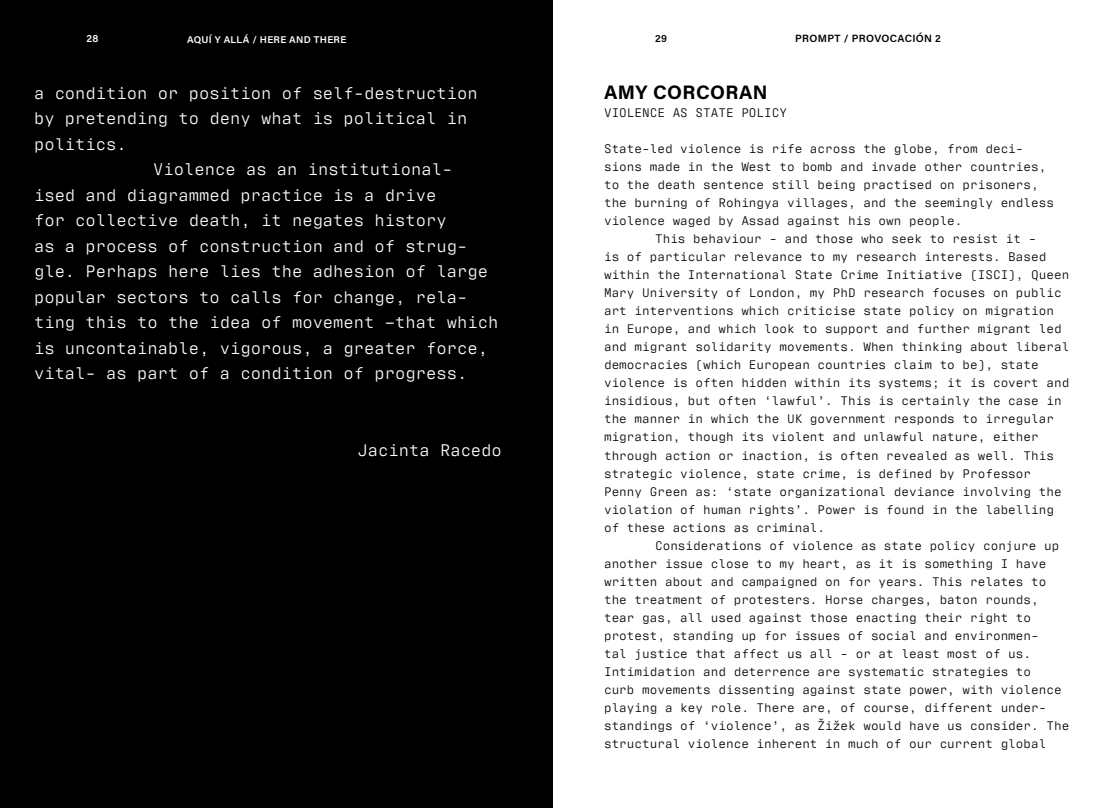
<style>
.page{position:relative;width:1106px;height:808px;background:#fff}
.page>*{position:absolute;margin:0;border:0;box-sizing:border-box;transform-origin:0 0}
.t1{font:700 19.5px "Acumin Pro";letter-spacing:.02em;color:#000}
.t2{font:17.25px "Antarctican Mono";color:#fff}
.t3{font:12.75px "Antarctican Mono";color:#000}
.t4{font:600 10.5px "Acumin Pro";letter-spacing:.03em;color:#000}
.t5{font:600 10.5px "Acumin Pro";color:#fff}
.t6{font:600 9.75px "Acumin Pro";letter-spacing:.035em;color:#fff}
</style>
<div class="page">
<div style="left:0;top:0;width:553px;height:808px;background:#000"></div>
<p class="t5" style="left:86px;top:31px;width:14px">28</p>
<p class="t6" style="left:187px;top:33px;width:161px">AQUÍ Y ALLÁ / HERE AND THERE</p>
<h2 class="t2" style="left:34px;top:80px;width:445px">a condition or position of self-destruction</h2>
<h2 class="t2" style="left:34px;top:106px;width:435px">by pretending to deny what is political in</h2>
<h2 class="t2" style="left:34px;top:131px;width:94px">politics.</h2>
<h2 class="t2" style="left:153px;top:157px;width:301px">Violence as an institutional-</h2>
<h2 class="t2" style="left:34px;top:182px;width:404px">ised and diagrammed practice is a drive</h2>
<h2 class="t2" style="left:34px;top:208px;width:414px">for collective death, it negates history</h2>
<h2 class="t2" style="left:34px;top:233px;width:435px">as a process of construction and of strug-</h2>
<h2 class="t2" style="left:34px;top:259px;width:455px">gle. Perhaps here lies the adhesion of large</h2>
<h2 class="t2" style="left:34px;top:284px;width:431px">popular sectors to calls for change, rela-</h2>
<h2 class="t2" style="left:34px;top:310px;width:466px">ting this to the idea of movement –that which</h2>
<h2 class="t2" style="left:34px;top:335px;width:455px">is uncontainable, vigorous, a greater force,</h2>
<h2 class="t2" style="left:34px;top:361px;width:435px">vital- as part of a condition of progress.</h2>
<h2 class="t2" style="left:357px;top:437px;width:146px">Jacinta Racedo</h2>
<p class="t4" style="left:655px;top:31px;width:13px">29</p>
<p class="t4" style="left:795px;top:31px;width:147px">PROMPT / PROVOCACIÓN 2</p>
<h1 class="t1" style="left:604px;top:79px;width:165px">AMY CORCORAN</h1>
<p class="t3" style="left:604px;top:104px;width:184px">VIOLENCE AS STATE POLICY</p>
<p class="t3" style="left:604px;top:140px;width:421px">State-led violence is rife across the globe, from deci-</p>
<p class="t3" style="left:604px;top:158px;width:444px">sions made in the West to bomb and invade other countries,</p>
<p class="t3" style="left:604px;top:176px;width:436px">to the death sentence still being practised on prisoners,</p>
<p class="t3" style="left:604px;top:194px;width:451px">the burning of Rohingya villages, and the seemingly endless</p>
<p class="t3" style="left:604px;top:212px;width:360px">violence waged by Assad against his own people.</p>
<p class="t3" style="left:655px;top:230px;width:383px">This behaviour - and those who seek to resist it -</p>
<p class="t3" style="left:604px;top:248px;width:444px">is of particular relevance to my research interests. Based</p>
<p class="t3" style="left:604px;top:266px;width:467px">within the International State Crime Initiative (ISCI), Queen</p>
<p class="t3" style="left:604px;top:284px;width:459px">Mary University of London, my PhD research focuses on public</p>
<p class="t3" style="left:604px;top:302px;width:451px">art interventions which criticise state policy on migration</p>
<p class="t3" style="left:604px;top:320px;width:459px">in Europe, and which look to support and further migrant led</p>
<p class="t3" style="left:604px;top:338px;width:467px">and migrant solidarity movements. When thinking about liberal</p>
<p class="t3" style="left:604px;top:356px;width:436px">democracies (which European countries claim to be), state</p>
<p class="t3" style="left:604px;top:374px;width:467px">violence is often hidden within its systems; it is covert and</p>
<p class="t3" style="left:604px;top:392px;width:459px">insidious, but often ‘lawful’. This is certainly the case in</p>
<p class="t3" style="left:604px;top:410px;width:451px">the manner in which the UK government responds to irregular</p>
<p class="t3" style="left:604px;top:428px;width:436px">migration, though its violent and unlawful nature, either</p>
<p class="t3" style="left:604px;top:446px;width:451px">through action or inaction, is often revealed as well. This</p>
<p class="t3" style="left:604px;top:464px;width:428px">strategic violence, state crime, is defined by Professor</p>
<p class="t3" style="left:604px;top:482px;width:459px">Penny Green as: ‘state organizational deviance involving the</p>
<p class="t3" style="left:604px;top:500px;width:451px">violation of human rights’. Power is found in the labelling</p>
<p class="t3" style="left:604px;top:518px;width:223px">of these actions as criminal.</p>
<p class="t3" style="left:655px;top:536px;width:406px">Considerations of violence as state policy conjure up</p>
<p class="t3" style="left:604px;top:554px;width:444px">another issue close to my heart, as it is something I have</p>
<p class="t3" style="left:604px;top:572px;width:444px">written about and campaigned on for years. This relates to</p>
<p class="t3" style="left:604px;top:590px;width:436px">the treatment of protesters. Horse charges, baton rounds,</p>
<p class="t3" style="left:604px;top:608px;width:428px">tear gas, all used against those enacting their right to</p>
<p class="t3" style="left:604px;top:626px;width:436px">protest, standing up for issues of social and environmen-</p>
<p class="t3" style="left:604px;top:644px;width:428px">tal justice that affect us all - or at least most of us.</p>
<p class="t3" style="left:604px;top:662px;width:428px">Intimidation and deterrence are systematic strategies to</p>
<p class="t3" style="left:604px;top:680px;width:459px">curb movements dissenting against state power, with violence</p>
<p class="t3" style="left:604px;top:698px;width:444px">playing a key role. There are, of course, different under-</p>
<p class="t3" style="left:604px;top:716px;width:467px">standings of ‘violence’, as Žižek would have us consider. The</p>
<p class="t3" style="left:604px;top:734px;width:444px">structural violence inherent in much of our current global</p>
</div>
